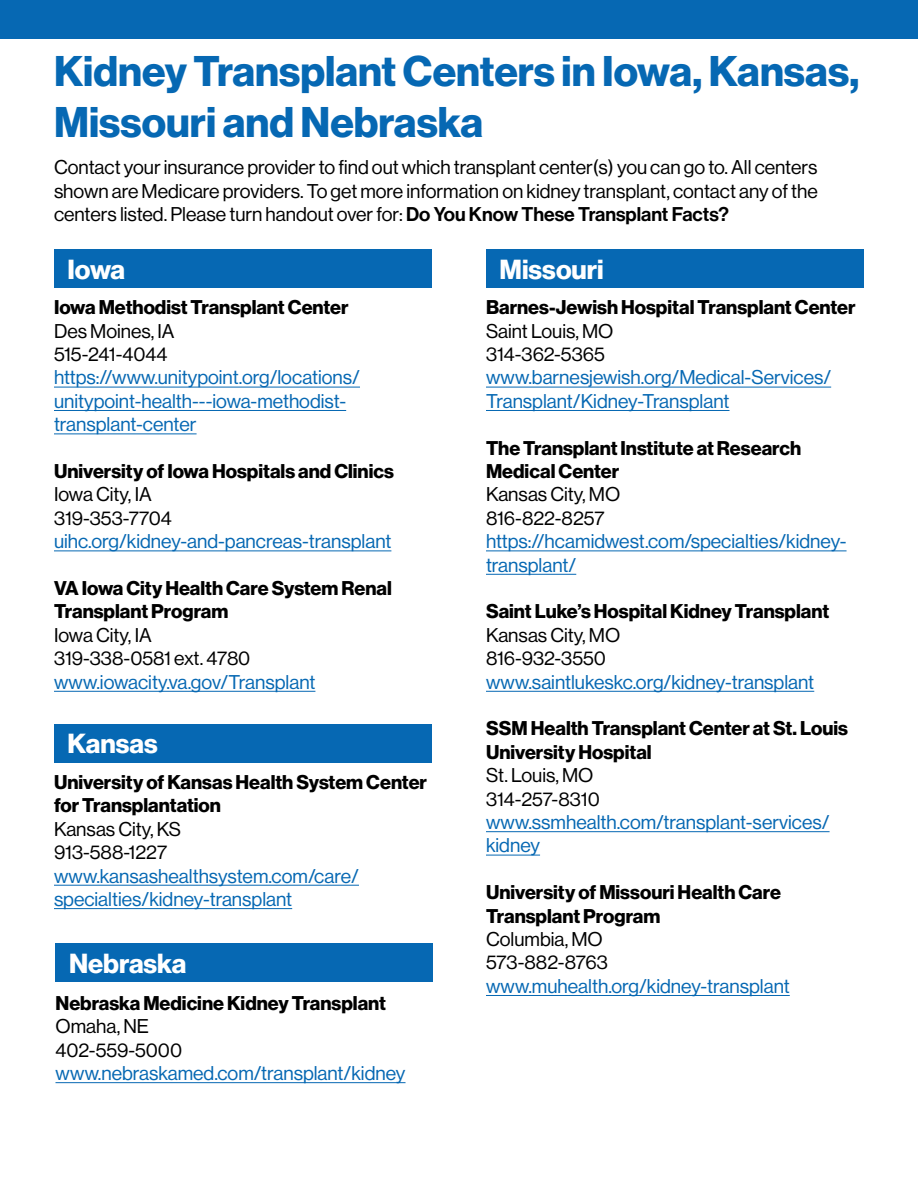
<style>
.page{position:relative;width:918px;height:1188px;background:#fff}
.page>*{position:absolute;margin:0;border:0;box-sizing:border-box;transform-origin:0 0}
.t1{font:42px/50.4px "N Haas Grotesk DS Pro 75 Bd";color:#0668b3}
.t2{font:27px "N Haas Grotesk DS Pro 75 Bd";color:#fff}
.t3{font:19.5px/23.4px "N Haas Grotesk DS Pro 55 Rg";color:#0668b3}
.t4{font:19.5px/23.4px "N Haas Grotesk DS Pro 55 Rg";color:#000}
.t5{font:19.5px/23.4px "N Haas Grotesk DS Pro 75 Bd";color:#000}
.s1{font-family:"N Haas Grotesk DS Pro 65 Md"}
</style>
<div class="page">
<div style="left:0;top:0;width:918px;height:39px;background:#0668b3"></div>
<div style="left:54px;top:249px;width:378px;height:39px;background:#0668b3"></div>
<hr style="left:54px;top:387px;width:306px;height:1px;background:#0668b3">
<hr style="left:54px;top:410px;width:292px;height:1px;background:#0668b3">
<hr style="left:54px;top:434px;width:143px;height:1px;background:#0668b3">
<hr style="left:54px;top:551px;width:337px;height:1px;background:#0668b3">
<hr style="left:54px;top:691px;width:261px;height:1px;background:#0668b3">
<div style="left:54px;top:724px;width:378px;height:39px;background:#0668b3"></div>
<hr style="left:54px;top:885px;width:305px;height:1px;background:#0668b3">
<hr style="left:54px;top:908px;width:238px;height:1px;background:#0668b3">
<div style="left:486px;top:249px;width:378px;height:39px;background:#0668b3"></div>
<hr style="left:486px;top:387px;width:345px;height:1px;background:#0668b3">
<hr style="left:486px;top:410px;width:244px;height:1px;background:#0668b3">
<hr style="left:486px;top:551px;width:361px;height:1px;background:#0668b3">
<hr style="left:486px;top:574px;width:90px;height:1px;background:#0668b3">
<hr style="left:486px;top:691px;width:328px;height:1px;background:#0668b3">
<hr style="left:486px;top:831px;width:344px;height:1px;background:#0668b3">
<hr style="left:486px;top:855px;width:54px;height:1px;background:#0668b3">
<hr style="left:486px;top:995px;width:304px;height:1px;background:#0668b3">
<div style="left:56px;top:943px;width:378px;height:39px;background:#0668b3"></div>
<hr style="left:56px;top:1082px;width:350px;height:1px;background:#0668b3">
<h1 class="t1" style="left:54px;top:47px;width:807px">Kidney Transplant Centers in Iowa, Kansas,<br>Missouri and Nebraska</h1>
<p class="t4" style="left:54px;top:156px;width:765px;text-align:justify">Contact your insurance provider to find out which transplant center(s) you can go to. All centers shown are Medicare providers. To get more information on kidney transplant, contact any of the centers listed. Please turn handout over for: <span class="s1">Do You Know These Transplant Facts?</span></p>
<h2 class="t2" style="left:68px;top:254px;width:59px">Iowa</h2>
<p class="t5" style="left:54px;top:296px;width:296px">Iowa Methodist Transplant Center</p>
<p class="t4" style="left:54px;top:319px;width:122px">Des Moines, IA<br>515-241-4044</p>
<p class="t3" style="left:54px;top:366px;width:308px">https://www.unitypoint.org/locations/ unitypoint-health---iowa-methodist&shy;transplant-center</p>
<p class="t5" style="left:54px;top:460px;width:341px">University of Iowa Hospitals and Clinics</p>
<p class="t4" style="left:54px;top:483px;width:120px">Iowa City, IA<br>319-353-7704</p>
<p class="t3" style="left:54px;top:530px;width:339px">uihc.org/kidney-and-pancreas-transplant</p>
<p class="t5" style="left:54px;top:577px;width:339px">VA Iowa City Health Care System Renal<br>Transplant Program</p>
<p class="t4" style="left:54px;top:623px;width:198px">Iowa City, IA<br>319-338-0581 ext. 4780</p>
<p class="t3" style="left:54px;top:670px;width:263px">www.iowacity.va.gov/Transplant</p>
<h2 class="t2" style="left:500px;top:254px;width:106px">Missouri</h2>
<p class="t5" style="left:486px;top:296px;width:371px">Barnes-Jewish Hospital Transplant Center</p>
<p class="t4" style="left:486px;top:319px;width:129px">Saint Louis, MO<br>314-362-5365</p>
<p class="t3" style="left:486px;top:366px;width:347px">www.barnesjewish.org/Medical-Services/<br>Transplant/Kidney-Transplant</p>
<p class="t5" style="left:486px;top:436px;width:317px">The Transplant Institute at Research<br>Medical Center</p>
<p class="t4" style="left:486px;top:483px;width:136px">Kansas City, MO<br>816-822-8257</p>
<p class="t3" style="left:486px;top:530px;width:362px">https://hcamidwest.com/specialties/kidney&shy;transplant/</p>
<p class="t5" style="left:486px;top:600px;width:345px">Saint Luke’s Hospital Kidney Transplant</p>
<p class="t4" style="left:486px;top:623px;width:136px">Kansas City, MO<br>816-932-3550</p>
<p class="t3" style="left:486px;top:670px;width:330px">www.saintlukeskc.org/kidney-transplant</p>
<p class="t5" style="left:486px;top:717px;width:364px">SSM Health Transplant Center at St. Louis<br>University Hospital</p>
<p class="t4" style="left:486px;top:764px;width:115px">St. Louis, MO<br>314-257-8310</p>
<p class="t3" style="left:486px;top:811px;width:345px">www.ssmhealth.com/transplant-services/ kidney</p>
<p class="t5" style="left:486px;top:881px;width:297px">University of Missouri Health Care<br>Transplant Program</p>
<p class="t4" style="left:486px;top:928px;width:123px">Columbia, MO<br>573-882-8763</p>
<p class="t3" style="left:486px;top:974px;width:305px">www.muhealth.org/kidney-transplant</p>
<h2 class="t2" style="left:68px;top:728px;width:92px">Kansas</h2>
<p class="t5" style="left:54px;top:771px;width:375px">University of Kansas Health System Center for Transplantation</p>
<p class="t4" style="left:54px;top:817px;width:129px">Kansas City, KS<br>913-588-1227</p>
<p class="t3" style="left:54px;top:864px;width:306px">www.kansashealthsystem.com/care/ specialties/kidney-transplant</p>
<h2 class="t2" style="left:69px;top:948px;width:119px">Nebraska</h2>
<p class="t5" style="left:56px;top:992px;width:332px">Nebraska Medicine Kidney Transplant</p>
<p class="t4" style="left:56px;top:1015px;width:128px">Omaha, NE<br>402-559-5000</p>
<p class="t3" style="left:56px;top:1062px;width:352px">www.nebraskamed.com/transplant/kidney</p>
</div>
